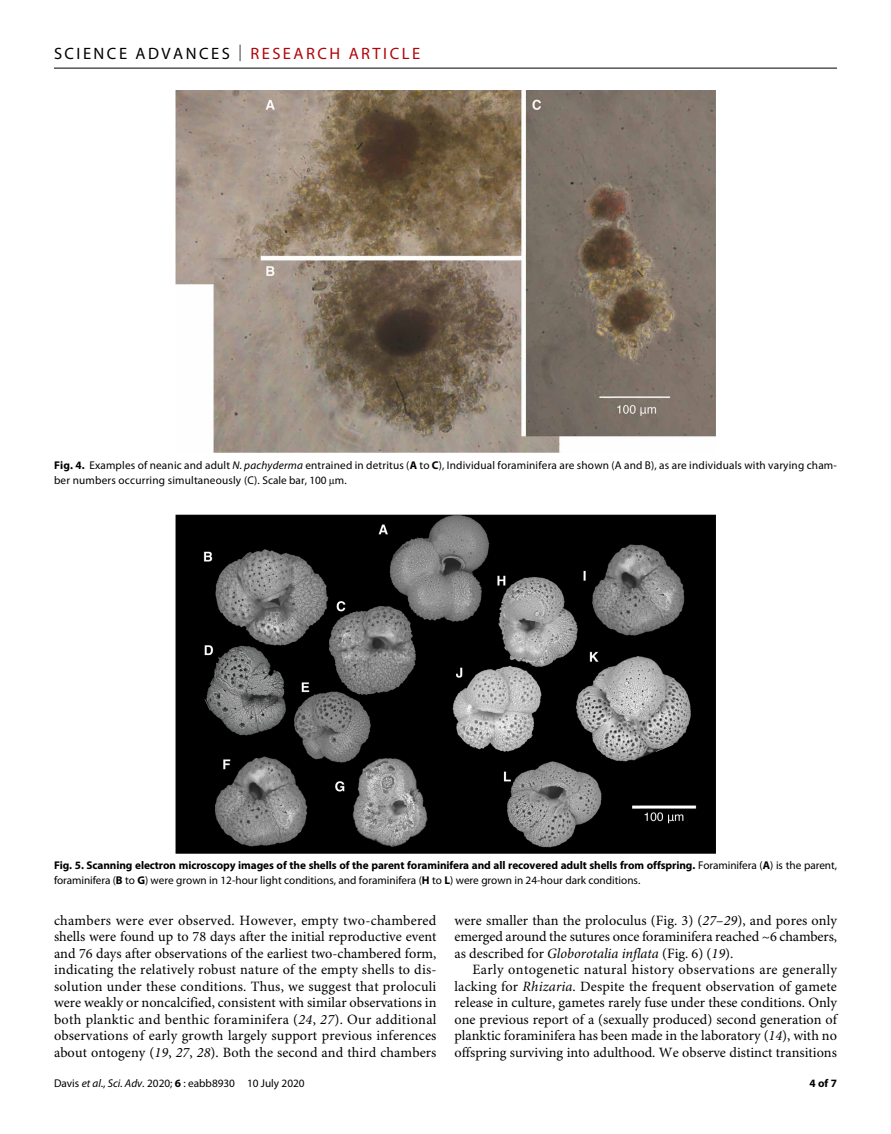
<style>
.page{position:relative;width:891px;height:1134px;background:#fff}
.page>*{position:absolute;margin:0;border:0;box-sizing:border-box;transform-origin:0 0}
.t1{font:16.5px "Myriad Pro";letter-spacing:.15em;color:#000}
.t2{font:14.25px/16.5px "Minion Pro";color:#000;text-align:justify}
.t3{font:11.25px/15px "Myriad Pro";letter-spacing:.015em;color:#000}
.t4{font:700 11.25px "Myriad Pro";color:#000}
.s1{font-weight:300}
.s2{color:#b10508}
.s3{font-weight:700}
.s4{font-style:italic}
</style>
<div class="page">
<hr style="left:54px;top:68px;width:783px;height:1px;background:#000">
<img style="left:176px;top:90px;width:539px;height:363px">
<img style="left:176px;top:514px;width:539px;height:339px">
<p class="t1" style="left:54px;top:40px;width:368px">SCIENCE ADVANCES <span class="s1">|</span> <span class="s2">RESEARCH ARTICLE</span></p>
<p class="t3" style="left:54px;top:458px;width:785px"><span class="s3">Fig. 4.</span> Examples of neanic and adult <span class="s4">N. pachyderma</span> entrained in detritus (<span class="s3">A</span> to <span class="s3">C</span>), Individual foraminifera are shown (A and B), as are individuals with varying cham&shy;ber numbers occurring simultaneously (C). Scale bar, 100 m.</p>
<p class="t3" style="left:54px;top:858px;width:785px"><span class="s3">Fig. 5. Scanning electron microscopy images of the shells of the parent foraminifera and all recovered adult shells from offspring.</span> Foraminifera (<span class="s3">A</span>) is the parent, foraminifera (<span class="s3">B</span> to <span class="s3">G</span>) were grown in 12-hour light conditions, and foraminifera (<span class="s3">H</span> to <span class="s3">L</span>) were grown in 24-hour dark conditions.</p>
<p class="t2" style="left:54px;top:913px;width:384px">chambers were ever observed. However, empty two-chambered shells were found up to 78 days after the initial reproductive event and 76 days after observations of the earliest two-chambered form, indicating the relatively robust nature of the empty shells to dis&shy;solution under these conditions. Thus, we suggest that proloculi were weakly or noncalcified, consistent with similar observations in both planktic and benthic foraminifera (<span class="s4">24</span>, <span class="s4">27</span>). Our additional observations of early growth largely support previous inferences about ontogeny (<span class="s4">19</span>, <span class="s4">27</span>, <span class="s4">28</span>). Both the second and third chambers</p>
<p class="t2" style="left:454px;top:913px;width:384px">were smaller than the proloculus (Fig. 3) (<span class="s4">27</span>–<span class="s4">29</span>), and pores only emerged around the sutures once foraminifera reached ~6 chambers, as described for <span class="s4">Globorotalia inflata</span> (Fig. 6) (<span class="s4">19</span>).</p>
<p class="t2" style="left:454px;top:963px;width:384px;text-indent:18px">Early ontogenetic natural history observations are generally lacking for <span class="s4">Rhizaria</span>. Despite the frequent observation of gamete release in culture, gametes rarely fuse under these conditions. Only one previous report of a (sexually produced) second generation of planktic foraminifera has been made in the laboratory (<span class="s4">14</span>), with no offspring surviving into adulthood. We observe distinct transitions</p>
<p class="t3" style="left:54px;top:1076px;width:252px">Davis <span class="s4">et al</span>., <span class="s4">Sci. Adv.</span> 2020; <span class="s3">6</span> : eabb8930 10 July 2020</p>
<p class="t4" style="left:810px;top:1074px;width:29px">4 of 7</p>
</div>
